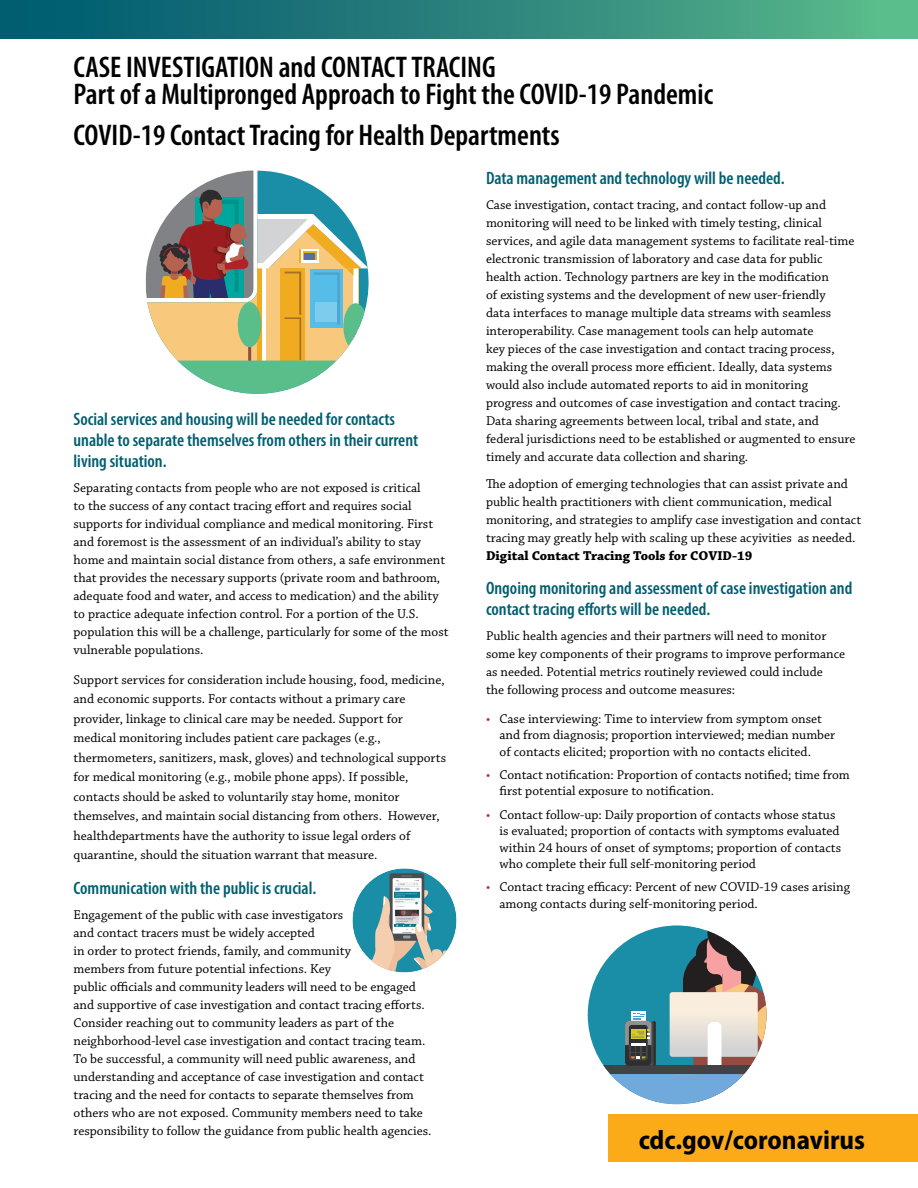
<style>
.page{position:relative;width:918px;height:1188px;background:#fff}
.page>*{position:absolute;margin:0;border:0;box-sizing:border-box;transform-origin:0 0}
.H2_light_green_bar_l{font:600 condensed 30px/27px "Myriad Pro";color:#000}
.HTML{font:700 semi-condensed 27px "Myriad Pro";color:#000}
.t1{font:600 condensed 18px/21px "Myriad Pro";color:#005e70}
.t2{font:13.5px/18px "Chaparral Pro";color:#000}
.s1{font-weight:700}
.s2{color:#b21f24}
</style>
<div class="page">
<div style="left:352px;top:868px;width:105px;height:104px;background:#1a8da7;border-radius:50%"></div>
<svg style="left:389px;top:873px;width:35px;height:68px"></svg>
<div style="left:393px;top:878px;width:29px;height:56px;background:#fff"></div>
<img style="left:395px;top:880px;width:25px;height:10px">
<svg style="left:352px;top:890px;width:105px;height:82px"></svg>
<div style="left:0;top:0;width:918px;height:38px;background:linear-gradient(to right,#00536e,#5bb88b)"></div>
<svg style="left:146px;top:170px;width:223px;height:224px"></svg>
<hr style="left:146px;top:298px;width:103px;height:2px;background:#fff">
<svg style="left:588px;top:925px;width:178px;height:179px"></svg>
<div style="left:608px;top:1115px;width:310px;height:47px;background:#fbab18"></div>
<h2 class="H2_light_green_bar_l" style="left:74px;top:54px;width:641px">CASE INVESTIGATION and CONTACT TRACING<br>Part of a Multipronged Approach to Fight the COVID-19 Pandemic</h2>
<h2 class="H2_light_green_bar_l" style="left:74px;top:122px;width:488px">COVID-19 Contact Tracing for Health Departments</h2>
<h2 class="t1" style="left:74px;top:409px;width:346px">Social services and housing will be needed for contacts unable to separate themselves from others in their current living situation.</h2>
<p class="t2" style="left:74px;top:479px;width:377px">Separating contacts from people who are not exposed is critical<br>to the success of any contact tracing effort and requires social supports for individual compliance and medical monitoring. First and foremost is the assessment of an individual’s ability to stay home and maintain social distance from others, a safe environment that provides the necessary supports (private room and bathroom, adequate food and water, and access to medication) and the ability to practice adequate infection control. For a portion of the U.S. population this will be a challenge, particularly for some of the most vulnerable populations.</p>
<p class="t2" style="left:74px;top:670px;width:374px;line-height:19.5px">Support services for consideration include housing, food, medicine, and economic supports. For contacts without a primary care provider, linkage to clinical care may be needed. Support for medical monitoring includes patient care packages (e.g., thermometers, sanitizers, mask, gloves) and technological supports for medical monitoring (e.g., mobile phone apps). If possible, contacts should be asked to voluntarily stay home, monitor themselves, and maintain social distancing from others. However, healthdepartments have the authority to issue legal orders of quarantine, should the situation warrant that measure.</p>
<h2 class="t1" style="left:74px;top:878px;width:244px">Communication with the public is crucial.</h2>
<p class="t2" style="left:74px;top:906px;width:359px">Engagement of the public with case investigators<br>and contact tracers must be widely accepted<br>in order to protect friends, family, and community<br>members from future potential infections. Key<br>public officials and community leaders will need to be engaged and supportive of case investigation and contact tracing efforts.<br>Consider reaching out to community leaders as part of the neighborhood-level case investigation and contact tracing team.<br>To be successful, a community will need public awareness, and understanding and acceptance of case investigation and contact tracing and the need for contacts to separate themselves from others who are not exposed. Community members need to take responsibility to follow the guidance from public health agencies.</p>
<h2 class="t1" style="left:486px;top:168px;width:300px">Data management and technology will be needed.</h2>
<p class="t2" style="left:486px;top:196px;width:371px">Case investigation, contact tracing, and contact follow-up and monitoring will need to be linked with timely testing, clinical services, and agile data management systems to facilitate real-time electronic transmission of laboratory and case data for public health action. Technology partners are key in the modification<br>of existing systems and the development of new user-friendly<br>data interfaces to manage multiple data streams with seamless interoperability. Case management tools can help automate<br>key pieces of the case investigation and contact tracing process, making the overall process more efficient. Ideally, data systems would also include automated reports to aid in monitoring progress and outcomes of case investigation and contact tracing.<br>Data sharing agreements between local, tribal and state, and federal jurisdictions need to be established or augmented to ensure timely and accurate data collection and sharing.</p>
<p class="t2" style="left:486px;top:475px;width:377px">The adoption of emerging technologies that can assist private and public health practitioners with client communication, medical monitoring, and strategies to amplify case investigation and contact tracing may greatly help with scaling up these acyivities as needed.<br><span class="s1">Digital Contact Tracing Tools for COVID-19</span></p>
<h2 class="t1" style="left:486px;top:578px;width:368px">Ongoing monitoring and assessment of case investigation and contact tracing efforts will be needed.</h2>
<p class="t2" style="left:486px;top:627px;width:361px">Public health agencies and their partners will need to monitor some key components of their programs to improve performance as needed. Potential metrics routinely reviewed could include<br>the following process and outcome measures:</p>
<p class="t2" style="left:500px;top:711px;width:337px;line-height:16.5px;text-indent:-14px"><span class="s2">•</span> Case interviewing: Time to interview from symptom onset and from diagnosis; proportion interviewed; median number of contacts elicited; proportion with no contacts elicited.</p>
<p class="t2" style="left:500px;top:767px;width:352px;line-height:16.5px;text-indent:-14px"><span class="s2">•</span> Contact notification: Proportion of contacts notified; time from first potential exposure to notification.</p>
<p class="t2" style="left:500px;top:807px;width:343px;line-height:16.5px;text-indent:-14px"><span class="s2">•</span> Contact follow-up: Daily proportion of contacts whose status is evaluated; proportion of contacts with symptoms evaluated within 24 hours of onset of symptoms; proportion of contacts who complete their full self-monitoring period</p>
<p class="t2" style="left:500px;top:879px;width:352px;line-height:16.5px;text-indent:-14px"><span class="s2">•</span> Contact tracing efficacy: Percent of new COVID-19 cases arising among contacts during self-monitoring period.</p>
<p class="HTML" style="left:639px;top:1124px;width:228px">cdc.gov/coronavirus</p>
</div>
